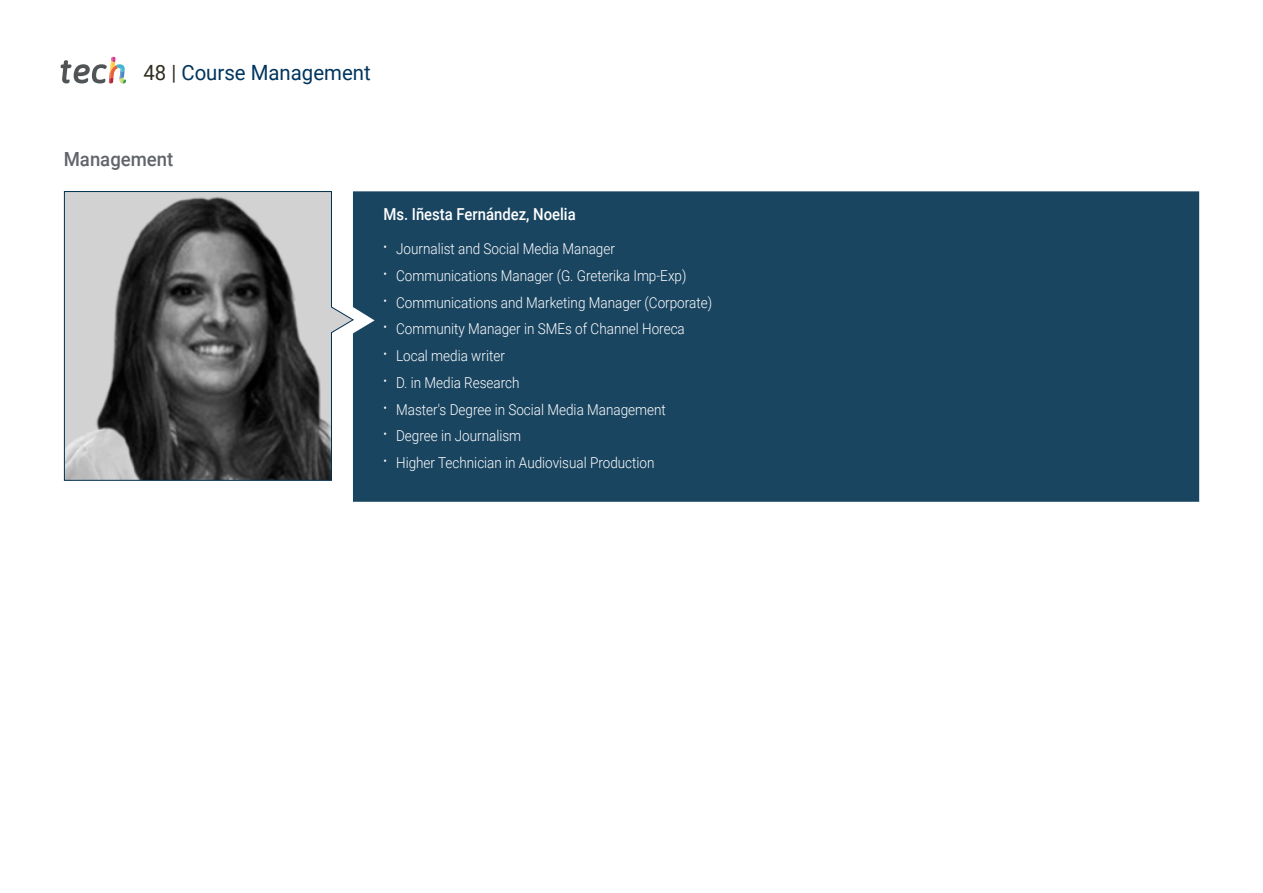
<style>
.page{position:relative;width:1263px;height:893px;background:#fff}
.page>*{position:absolute;margin:0;border:0;box-sizing:border-box;transform-origin:0 0}
.t1{font:21px "Roboto";color:#00355e}
.t2{font:500 19.5px "Roboto";color:#61646a;scale:.95 1}
.t3{font:500 16.5px "Roboto";color:#fff;scale:.9 1}
.t4{font:300 15px "Roboto";color:#fff;scale:.9 1}
.s1{color:#312e20}
</style>
<div class="page">
<svg style="left:61px;top:57px;width:65px;height:27px"></svg>
<div style="left:353px;top:191px;width:846px;height:311px;background:#1a4561"></div>
<svg style="left:64px;top:191px;width:290px;height:290px;background:#797a7a"></svg>
<h1 class="t1" style="left:144px;top:57px;width:229px"><span class="s1">48 |</span> Course Management</h1>
<h2 class="t2" style="left:64px;top:145px;width:117px">Management</h2>
<p class="t3" style="left:383px;top:203px;width:215px">Ms. Iñesta Fernández, Noelia</p>
<p class="t4" style="left:383px;top:238px;width:259px"><sup>•</sup> Journalist and Social Media Manager</p>
<p class="t4" style="left:383px;top:265px;width:338px"><sup>•</sup> Communications Manager (G. Greterika Imp-Exp)</p>
<p class="t4" style="left:383px;top:292px;width:367px"><sup>•</sup> Communications and Marketing Manager (Corporate)</p>
<p class="t4" style="left:383px;top:318px;width:336px"><sup>•</sup> Community Manager in SMEs of Channel Horeca</p>
<p class="t4" style="left:383px;top:345px;width:136px"><sup>•</sup> Local media writer</p>
<p class="t4" style="left:383px;top:372px;width:153px"><sup>•</sup> D. in Media Research</p>
<p class="t4" style="left:383px;top:399px;width:315px"><sup>•</sup> Master's Degree in Social Media Management</p>
<p class="t4" style="left:383px;top:425px;width:155px"><sup>•</sup> Degree in Journalism</p>
<p class="t4" style="left:383px;top:452px;width:303px"><sup>•</sup> Higher Technician in Audiovisual Production</p>
</div>
